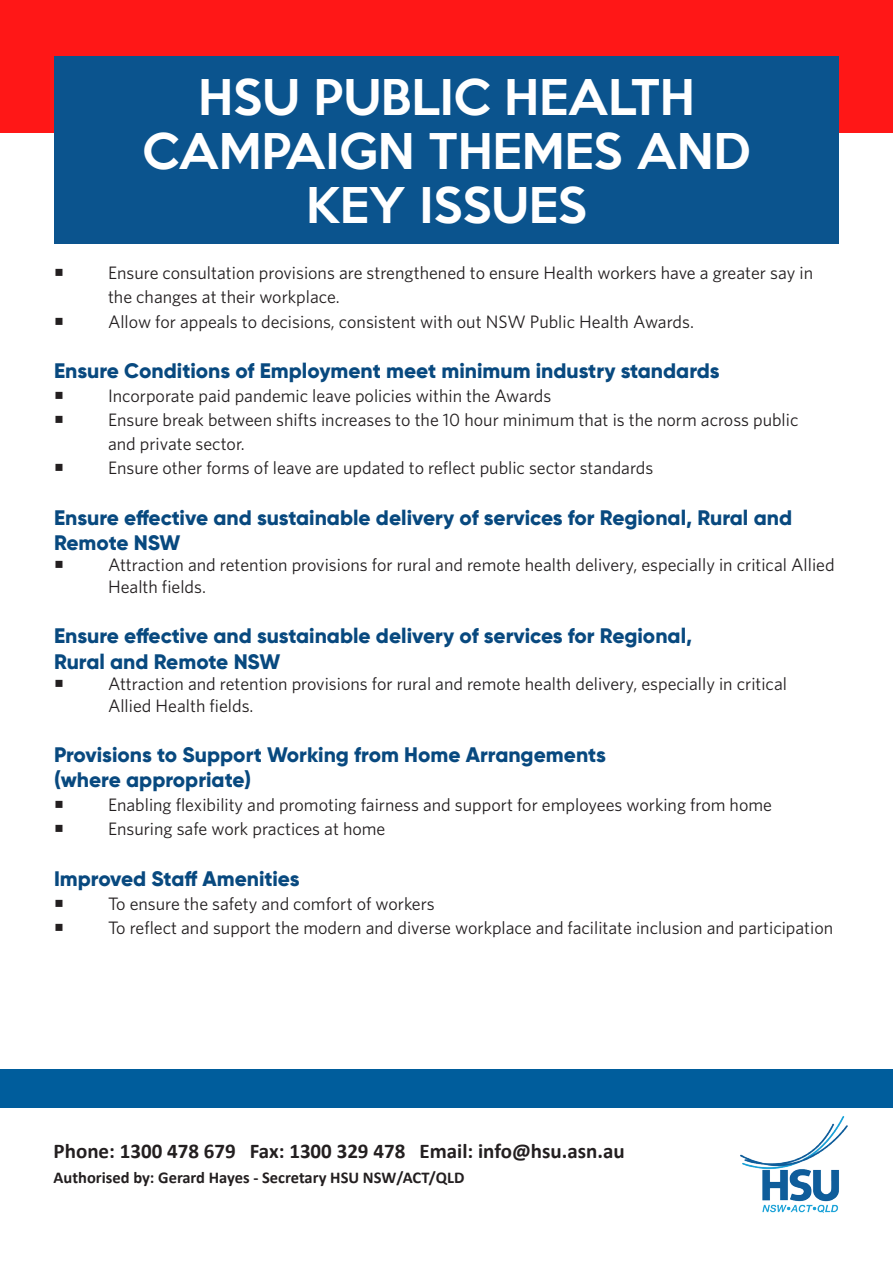
<style>
.page{position:relative;width:893px;height:1263px;background:#fff}
.page>*{position:absolute;margin:0;border:0;box-sizing:border-box;transform-origin:0 0}
.t1{font:500 45px "Keep Calm";color:#fff}
.t2{font:800 21px/25.2px "Gilroy";color:#08497f}
.t3{font:700 21px "Calibri";color:#231f20}
.t4{font:18px/24px "Whitney";color:#231f20}
.t5{font:700 16.5px "Calibri";color:#231f20}
</style>
<div class="page">
<div style="left:0;top:1069px;width:893px;height:39px;background:#005d9c"></div>
<img style="left:740px;top:1116px;width:108px;height:97px">
<div style="left:0;top:0;width:893px;height:132px;background:#ff1717"></div>
<div style="left:54px;top:56px;width:785px;height:187px;background:#0b548e"></div>
<p class="t1" style="left:198px;top:58px;width:498px">HSU PUBLIC HEALTH</p>
<p class="t1" style="left:142px;top:112px;width:610px">CAMPAIGN THEMES AND</p>
<p class="t1" style="left:306px;top:166px;width:282px">KEY ISSUES</p>
<p class="t4" style="left:108px;top:260px;width:707px">Ensure consultation provisions are strengthened to ensure Health workers have a greater say in the changes at their workplace.</p>
<p class="t4" style="left:108px;top:309px;width:587px">Allow for appeals to decisions, consistent with out NSW Public Health Awards.</p>
<p class="t2" style="left:54px;top:358px;width:667px">Ensure Conditions of Employment meet minimum industry standards</p>
<p class="t4" style="left:108px;top:383px;width:445px">Incorporate paid pandemic leave policies within the Awards</p>
<p class="t4" style="left:108px;top:407px;width:692px">Ensure break between shifts increases to the 10 hour minimum that is the norm across public and private sector.</p>
<p class="t4" style="left:108px;top:455px;width:547px">Ensure other forms of leave are updated to reflect public sector standards</p>
<p class="t2" style="left:54px;top:504px;width:740px">Ensure effective and sustainable delivery of services for Regional, Rural and</p>
<p class="t2" style="left:54px;top:530px;width:128px">Remote NSW</p>
<p class="t4" style="left:108px;top:554px;width:728px;line-height:21.6px">Attraction and retention provisions for rural and remote health delivery, especially in critical Allied<br>Health fields.</p>
<p class="t2" style="left:54px;top:623px;width:640px">Ensure effective and sustainable delivery of services for Regional,</p>
<p class="t2" style="left:54px;top:648px;width:228px">Rural and Remote NSW</p>
<p class="t4" style="left:108px;top:673px;width:680px;line-height:21.6px">Attraction and retention provisions for rural and remote health delivery, especially in critical<br>Allied Health fields.</p>
<p class="t2" style="left:54px;top:742px;width:553px">Provisions to Support Working from Home Arrangements (where appropriate)</p>
<p class="t4" style="left:108px;top:793px;width:665px">Enabling flexibility and promoting fairness and support for employees working from home</p>
<p class="t4" style="left:108px;top:817px;width:279px">Ensuring safe work practices at home</p>
<p class="t2" style="left:54px;top:866px;width:247px">Improved Staff Amenities</p>
<p class="t4" style="left:108px;top:891px;width:328px">To ensure the safety and comfort of workers</p>
<p class="t4" style="left:108px;top:915px;width:727px">To reflect and support the modern and diverse workplace and facilitate inclusion and participation</p>
<p class="t3" style="left:54px;top:1136px;width:573px">Phone: 1300 478 679 Fax: 1300 329 478 Email: info@hsu.asn.au</p>
<p class="t5" style="left:54px;top:1166px;width:412px">Authorised by: Gerard Hayes - Secretary HSU NSW/ACT/QLD</p>
</div>
